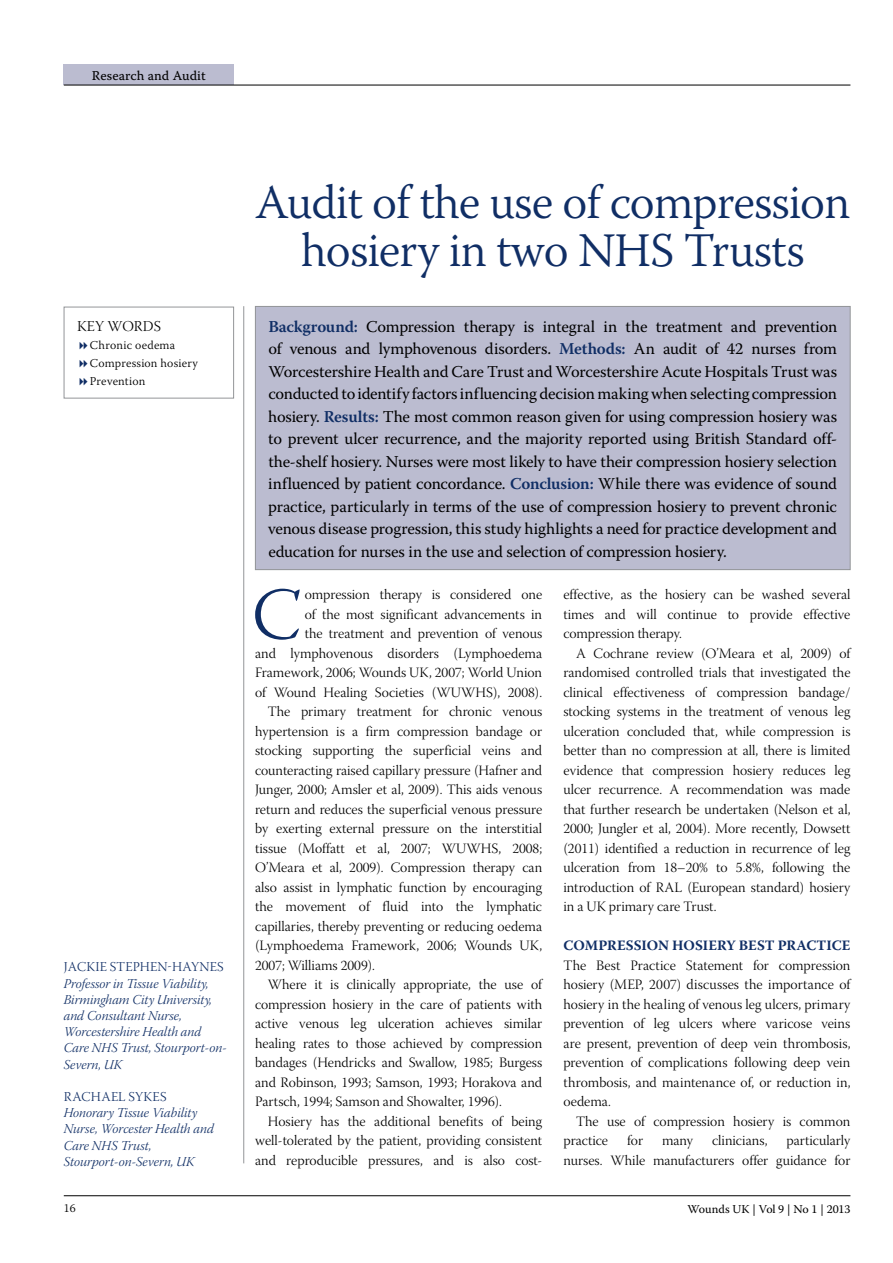
<style>
.page{position:relative;width:893px;height:1263px;background:#fff}
.page>*{position:absolute;margin:0;border:0;box-sizing:border-box;transform-origin:0 0}
.t1{font:73.35px "Warnock Pro Light Subh";color:#102e65}
.t2{font:300 48px/48px "Warnock Pro";letter-spacing:-.02em;color:#102e65;text-align:center}
.t3{font:16.5px/22.5px "Warnock Pro";letter-spacing:-.015em;color:#000;text-align:justify}
.t4{font:15px "Warnock Pro Light Subh";letter-spacing:.01em;color:#000}
.t5{font:14.25px/19.5px "Warnock Pro Light Subh";color:#000;text-align:justify}
.t6{font:700 14.25px "Warnock Pro";letter-spacing:-.005em;color:#102e65}
.t7{font:13.5px/16.2px "Warnock Pro Light It Subh";color:#102e65}
.t8{font:13.5px "Warnock Pro Light Subh";letter-spacing:.04em;color:#102e65}
.t9{font:13.5px "Warnock Pro Capt";color:#000}
.t10{font:300 12px/18px "Warnock Pro";letter-spacing:.015em;color:#000}
.t11{font:12px "Warnock Pro";letter-spacing:-.005em;color:#000}
.s1{font-weight:600;color:#102e65}
</style>
<div class="page">
<hr style="left:64px;top:1195px;width:786px;height:1px;background:#000">
<div style="left:64px;top:64px;width:170px;height:21px;background:#bbbcd0"></div>
<hr style="left:64px;top:85px;width:786px;height:1px;background:#000">
<hr style="left:243px;top:306px;width:1px;height:857px;background:#939598">
<div style="left:255px;top:306px;width:595px;height:264px;background:#bbbcd0"></div>
<div style="left:255px;top:306px;width:595px;height:264px;border:1px solid #939598"></div>
<div style="left:64px;top:307px;width:170px;height:91px;border:1px solid #939598"></div>
<p class="t9" style="left:92px;top:67px;width:115px">Research and Audit</p>
<p class="t4" style="left:77px;top:318px;width:85px">KEY WORDS</p>
<p class="t10" style="left:90px;top:336px;width:110px">Chronic oedema<br>Compression hosiery<br>Prevention</p>
<p class="t8" style="left:64px;top:960px;width:15px">Jack</p>
<p class="t8" style="left:95px;top:960px;width:31px">ie Stephen</p>
<p class="t8" style="left:167px;top:960px;width:41px">-Haynes</p>
<p class="t7" style="left:64px;top:977px;width:165px">Professor in Tissue Viability,<br>Birmingham City University, and Consultant Nurse,<br>Worcestershire Health and<br>Care NHS Trust, Stourport-on-<br>Severn, UK</p>
<p class="t8" style="left:64px;top:1089px;width:19px">Rachael</p>
<p class="t8" style="left:129px;top:1089px;width:24px">Sykes</p>
<p class="t7" style="left:64px;top:1106px;width:152px">Honorary Tissue Viability<br>Nurse, Worcester Health and<br>Care NHS Trust,<br>Stourport-on-Severn, UK</p>
<p class="t10" style="left:64px;top:1199px;width:13px">16</p>
<h2 class="t2" style="left:255px;top:178px;width:597px">Audit of the use of compression hosiery in two NHS Trusts</h2>
<p class="t3" style="left:268px;top:315px;width:570px"><span class="s1">Background:</span> Compression therapy is integral in the treatment and prevention of venous and lymphovenous disorders. <span class="s1">Methods:</span> An audit of 42 nurses from Worcestershire Health and Care Trust and Worcestershire Acute Hospitals Trust was conducted to identify factorsinfluencing decisionmakingwhenselecting compression hosiery. <span class="s1">Results:</span> The most common reason given for using compression hosiery was to prevent ulcer recurrence, and the majority reported using British Standard off&shy;the-shelf hosiery. Nurses were most likely to have their compression hosiery selection influenced by patient concordance. <span class="s1">Conclusion:</span> While there was evidence of sound practice, particularly in terms of the use of compression hosiery to prevent chronic venous disease progression, this study highlights a need for practice development and education for nurses in the use and selection of compression hosiery.</p>
<h1 class="t1" style="left:252px;top:575px;width:50px">C</h1>
<p class="t5" style="left:305px;top:587px;width:239px">ompression therapy is considered one</p>
<p class="t5" style="left:305px;top:606px;width:239px">of the most significant advancements in</p>
<p class="t5" style="left:305px;top:626px;width:239px">the treatment and prevention of venous</p>
<p class="t5" style="left:255px;top:645px;width:289px">and lymphovenous disorders (Lymphoedema</p>
<p class="t5" style="left:255px;top:664px;width:288px">Framework, 2006; Wounds UK, 2007; World Union</p>
<p class="t5" style="left:255px;top:684px;width:289px">of Wound Healing Societies (WUWHS), 2008).</p>
<p class="t5" style="left:268px;top:703px;width:276px">The primary treatment for chronic venous</p>
<p class="t5" style="left:255px;top:723px;width:288px">hypertension is a firm compression bandage or</p>
<p class="t5" style="left:255px;top:742px;width:289px">stocking supporting the superficial veins and</p>
<p class="t5" style="left:255px;top:762px;width:289px">counteracting raised capillary pressure (Hafner and</p>
<p class="t5" style="left:255px;top:781px;width:288px">Junger, 2000; Amsler et al, 2009). This aids venous</p>
<p class="t5" style="left:255px;top:801px;width:289px">return and reduces the superficial venous pressure</p>
<p class="t5" style="left:255px;top:820px;width:288px">by exerting external pressure on the interstitial</p>
<p class="t5" style="left:255px;top:840px;width:288px">tissue (Moffatt et al, 2007; WUWHS, 2008;</p>
<p class="t5" style="left:255px;top:859px;width:289px">O’Meara et al, 2009). Compression therapy can</p>
<p class="t5" style="left:255px;top:879px;width:288px">also assist in lymphatic function by encouraging</p>
<p class="t5" style="left:255px;top:898px;width:288px">the movement of fluid into the lymphatic</p>
<p class="t5" style="left:255px;top:918px;width:289px">capillaries, thereby preventing or reducing oedema</p>
<p class="t5" style="left:255px;top:937px;width:289px">(Lymphoedema Framework, 2006; Wounds UK,</p>
<p class="t5" style="left:255px;top:957px;width:121px">2007; Williams 2009).</p>
<p class="t5" style="left:268px;top:976px;width:276px">Where it is clinically appropriate, the use of</p>
<p class="t5" style="left:255px;top:996px;width:289px">compression hosiery in the care of patients with</p>
<p class="t5" style="left:255px;top:1015px;width:289px">active venous leg ulceration achieves similar</p>
<p class="t5" style="left:255px;top:1035px;width:289px">healing rates to those achieved by compression</p>
<p class="t5" style="left:255px;top:1054px;width:289px">bandages (Hendricks and Swallow, 1985; Burgess</p>
<p class="t5" style="left:255px;top:1074px;width:289px">and Robinson, 1993; Samson, 1993; Horakova and</p>
<p class="t5" style="left:255px;top:1093px;width:248px">Partsch, 1994; Samson and Showalter, 1996).</p>
<p class="t5" style="left:268px;top:1113px;width:276px">Hosiery has the additional benefits of being</p>
<p class="t5" style="left:255px;top:1132px;width:289px">well-tolerated by the patient, providing consistent</p>
<p class="t5" style="left:255px;top:1152px;width:289px">and reproducible pressures, and is also cost-</p>
<p class="t5" style="left:563px;top:586px;width:289px">effective, as the hosiery can be washed several times and will continue to provide effective compression therapy.</p>
<p class="t5" style="left:563px;top:645px;width:289px;text-indent:13px">A Cochrane review (O’Meara et al, 2009) of randomised controlled trials that investigated the clinical effectiveness of compression bandage/ stocking systems in the treatment of venous leg ulceration concluded that, while compression is better than no compression at all, there is limited evidence that compression hosiery reduces leg ulcer recurrence. A recommendation was made that further research be undertaken (Nelson et al, 2000; Jungler et al, 2004). More recently, Dowsett (2011) identified a reduction in recurrence of leg ulceration from 18–20% to 5.8%, following the introduction of RAL (European standard) hosiery in a UK primary care Trust.</p>
<p class="t6" style="left:563px;top:937px;width:288px">COMPRESSION HOSIERY BEST PRACTICE</p>
<p class="t5" style="left:563px;top:957px;width:289px">The Best Practice Statement for compression hosiery (MEP, 2007) discusses the importance of hosiery in the healing of venous leg ulcers, primary prevention of leg ulcers where varicose veins are present, prevention of deep vein thrombosis, prevention of complications following deep vein thrombosis, and maintenance of, or reduction in, oedema.</p>
<p class="t5" style="left:563px;top:1113px;width:288px;text-indent:13px">The use of compression hosiery is common practice</p>
<p class="t5" style="left:563px;top:1132px;width:289px;text-align:right">particularly<br>nurses. While manufacturers offer guidance for</p>
<p class="t5" style="left:627px;top:1132px;width:17px">for</p>
<p class="t5" style="left:662px;top:1132px;width:33px">many</p>
<p class="t5" style="left:712px;top:1132px;width:57px">clinicians,</p>
<p class="t11" style="left:687px;top:1202px;width:164px">Wounds UK | Vol 9 | No 1 | 2013</p>
</div>
